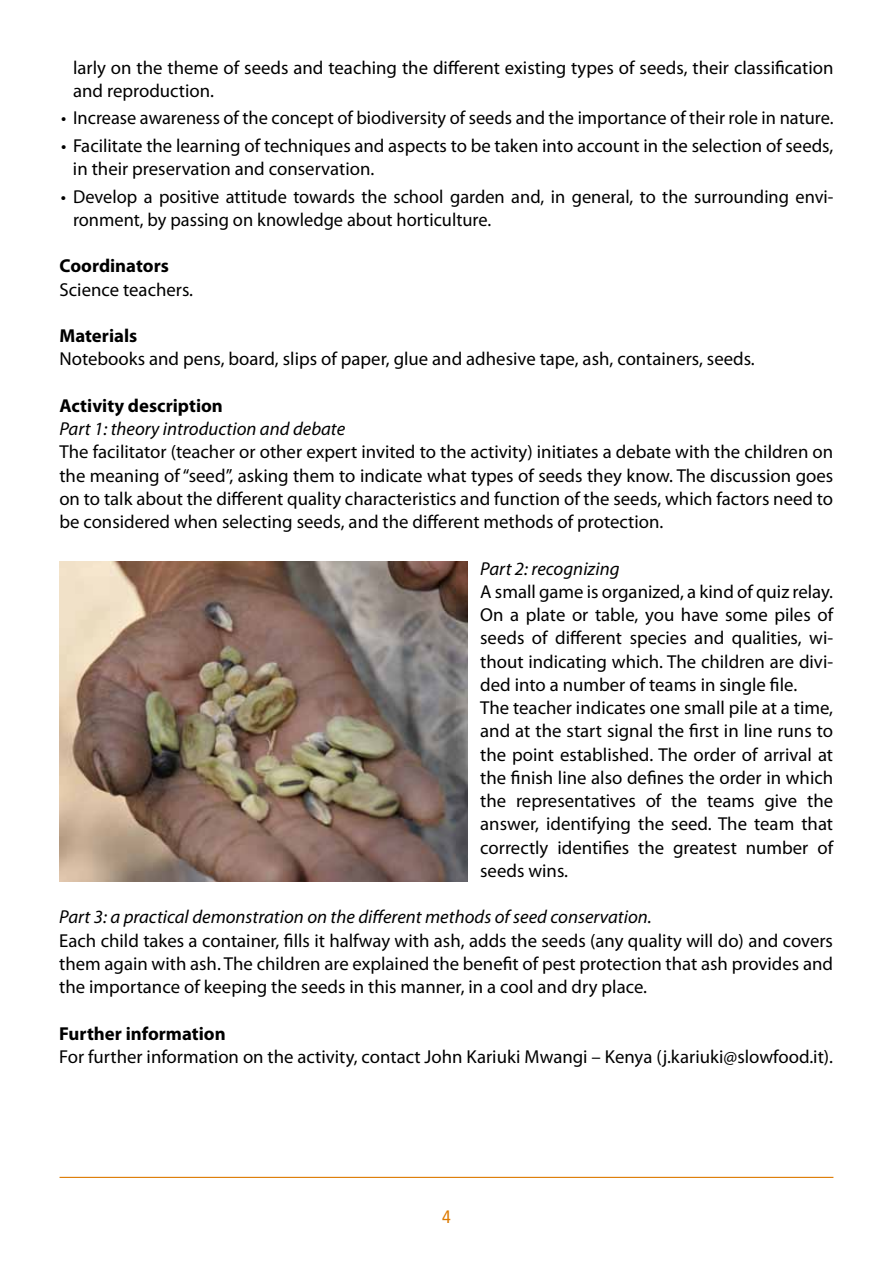
<style>
.page{position:relative;width:893px;height:1263px;background:#fff}
.page>*{position:absolute;margin:0;border:0;box-sizing:border-box;transform-origin:0 0}
.t1{font:18.75px/23.2px "Myriad Pro";color:#000}
.t2{font:italic 18.75px "Myriad Pro";color:#000}
.t3{font:700 18.75px "Myriad Pro";color:#000}
.t4{font:condensed 18px "Frutiger";color:#dd7a00}
</style>
<div class="page">
<hr style="left:60px;top:1177px;width:773px;height:1px;background:#dd7a00">
<img style="left:60px;top:561px;width:408px;height:321px">
<p class="t1" style="left:73px;top:55px;width:762px">larly on the theme of seeds and teaching the different existing types of seeds, their classification and reproduction.</p>
<p class="t1" style="left:61px;top:106px;width:774px">• Increase awareness of the concept of biodiversity of seeds and the importance of their role in nature.</p>
<p class="t1" style="left:73px;top:134px;width:762px;text-indent:-12px">• Facilitate the learning of techniques and aspects to be taken into account in the selection of seeds, in their preservation and conservation.</p>
<p class="t1" style="left:73px;top:184px;width:762px;text-indent:-12px">• Develop a positive attitude towards the school garden and, in general, to the surrounding envi&shy;ronment, by passing on knowledge about horticulture.</p>
<p class="t3" style="left:60px;top:254px;width:111px">Coordinators</p>
<p class="t1" style="left:60px;top:277px;width:135px">Science teachers.</p>
<p class="t3" style="left:60px;top:324px;width:79px">Materials</p>
<p class="t1" style="left:60px;top:347px;width:697px">Notebooks and pens, board, slips of paper, glue and adhesive tape, ash, containers, seeds.</p>
<p class="t3" style="left:60px;top:393px;width:165px">Activity description</p>
<p class="t2" style="left:60px;top:417px;width:287px">Part 1: theory introduction and debate</p>
<p class="t1" style="left:59px;top:440px;width:775px;text-align:justify">The facilitator (teacher or other expert invited to the activity) initiates a debate with the children on the meaning of“seed”, asking them to indicate what types of seeds they know. The discussion goes on to talk about the different quality characteristics and function of the seeds, which factors need to be considered when selecting seeds, and the different methods of protection.</p>
<p class="t2" style="left:480px;top:557px;width:141px">Part 2: recognizing</p>
<p class="t1" style="left:480px;top:580px;width:354px">A small game is organized, a kind of quiz relay.<br>On a plate or table, you have some piles of seeds of different species and qualities, wi&shy;thout indicating which. The children are divi&shy;ded into a number of teams in single file.<br>The teacher indicates one small pile at a time, and at the start signal the first in line runs to the point established. The order of arrival at the finish line also defines the order in which the representatives of the teams give the answer, identifying the seed. The team that correctly identifies the greatest number of seeds wins.</p>
<p class="t2" style="left:59px;top:905px;width:594px">Part 3: a practical demonstration on the different methods of seed conservation.</p>
<p class="t1" style="left:59px;top:928px;width:775px;text-align:justify">Each child takes a container, fills it halfway with ash, adds the seeds (any quality will do) and covers them again with ash. The children are explained the benefit of pest protection that ash provides and the importance of keeping the seeds in this manner, in a cool and dry place.</p>
<p class="t3" style="left:59px;top:1021px;width:168px">Further information</p>
<p class="t1" style="left:59px;top:1045px;width:775px">For further information on the activity, contact John Kariuki Mwangi – Kenya (j.kariuki@slowfood.it).</p>
<p class="t4" style="left:442px;top:1206px;width:10px">4</p>
</div>
